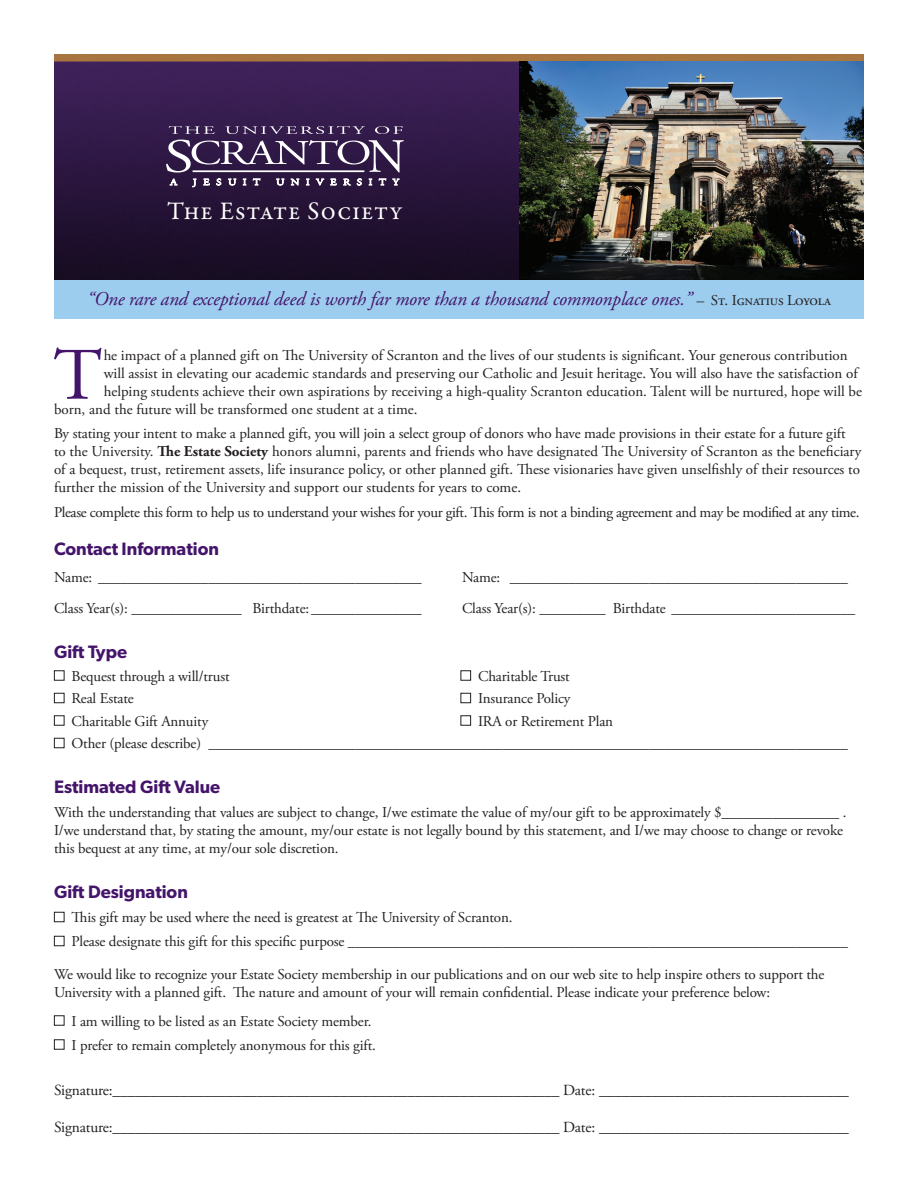
<style>
.page{position:relative;width:918px;height:1188px;background:#fff}
.page>*{position:absolute;margin:0;border:0;box-sizing:border-box;transform-origin:0 0}
.text{font:73.8px "Adobe Garamond Pro";color:#44146b}
.t1{font:25.35px "Garamond Premr Pro";letter-spacing:.035em;color:#fff}
.text-2{font:italic 19.5px "Adobe Garamond Pro";letter-spacing:-.01em;color:#44146b}
.head{font:600 18px "Gibson";color:#44146b}
.text-3{font:15.45px "Adobe Garamond Pro";letter-spacing:-.02em;color:#231f20}
.text-4{font:15px/18px "Adobe Garamond Pro";letter-spacing:-.01em;color:#231f20}
.s1{font-size:15px;color:#231f20}
.s2{font-style:normal;font-size:15px;color:#231f20}
.s3{font-weight:700}
</style>
<div class="page">
<img style="left:54px;top:54px;width:810px;height:226px">
<div style="left:54px;top:670px;width:10px;height:11px;border:1px solid #231f20"></div>
<div style="left:460px;top:670px;width:11px;height:11px;border:1px solid #231f20"></div>
<div style="left:54px;top:693px;width:10px;height:10px;border:1px solid #231f20"></div>
<div style="left:460px;top:693px;width:11px;height:10px;border:1px solid #231f20"></div>
<div style="left:54px;top:715px;width:10px;height:11px;border:1px solid #231f20"></div>
<div style="left:460px;top:715px;width:11px;height:11px;border:1px solid #231f20"></div>
<div style="left:54px;top:738px;width:10px;height:10px;border:1px solid #231f20"></div>
<div style="left:54px;top:912px;width:10px;height:10px;border:1px solid #231f20"></div>
<div style="left:54px;top:936px;width:10px;height:10px;border:1px solid #231f20"></div>
<div style="left:54px;top:1015px;width:10px;height:11px;border:1px solid #231f20"></div>
<div style="left:54px;top:1039px;width:10px;height:11px;border:1px solid #231f20"></div>
<img style="left:519px;top:62px;width:344px;height:218px">
<div style="left:54px;top:280px;width:810px;height:39px;background:#9cccee"></div>
<svg style="left:169px;top:126px;width:46px;height:8px"></svg>
<svg style="left:225px;top:126px;width:140px;height:8px"></svg>
<svg style="left:375px;top:126px;width:28px;height:8px"></svg>
<svg style="left:166px;top:140px;width:238px;height:48px;background:#59476a"></svg>
<p class="t1" style="left:167px;top:196px;width:237px">The Estate Society</p>
<p class="text-2" style="left:87px;top:287px;width:745px">“One rare and exceptional deed is worth far more than a thousand commonplace ones.” <span class="s1">–</span> <span class="s2">St. Ignatius Loyola</span></p>
<p class="text" style="left:53px;top:331px;width:50px">T</p>
<p class="text-4" style="left:104px;top:346px;width:746px">he impact of a planned gift on The University of Scranton and the lives of our students is significant. Your generous contribution</p>
<p class="text-4" style="left:104px;top:364px;width:756px">will assist in elevating our academic standards and preserving our Catholic and Jesuit heritage. You will also have the satisfaction of</p>
<p class="text-4" style="left:104px;top:382px;width:760px">helping students achieve their own aspirations by receiving a high-quality Scranton education. Talent will be nurtured, hope will be</p>
<p class="text-4" style="left:54px;top:400px;width:365px">born, and the future will be transformed one student at a time.</p>
<p class="text-4" style="left:54px;top:424px;width:809px">By stating your intent to make a planned gift, you will join a select group of donors who have made provisions in their estate for a future gift to the University. <span class="s3">The Estate Society</span> honors alumni, parents and friends who have designated The University of Scranton as the beneficiary of a bequest, trust, retirement assets, life insurance policy, or other planned gift. These visionaries have given unselfishly of their resources to further the mission of the University and support our students for years to come.</p>
<p class="text-4" style="left:54px;top:504px;width:807px">Please complete this form to help us to understand your wishes for your gift. This form is not a binding agreement and may be modified at any time.</p>
<p class="head" style="left:54px;top:538px;width:166px">Contact Information</p>
<p class="text-4" style="left:54px;top:568px;width:369px">Name: ____________________________________________</p>
<p class="text-4" style="left:462px;top:568px;width:387px">Name: ______________________________________________</p>
<p class="text-4" style="left:54px;top:600px;width:369px">Class Year(s): _______________ Birthdate: _______________</p>
<p class="text-4" style="left:462px;top:600px;width:395px">Class Year(s): _________ Birthdate _________________________</p>
<p class="head" style="left:54px;top:641px;width:75px">Gift Type</p>
<p class="text-4" style="left:72px;top:667px;width:160px">Bequest through a will/trust</p>
<p class="text-4" style="left:478px;top:667px;width:93px">Charitable Trust</p>
<p class="text-4" style="left:72px;top:690px;width:64px">Real Estate</p>
<p class="text-4" style="left:478px;top:690px;width:94px">Insurance Policy</p>
<p class="text-4" style="left:72px;top:712px;width:138px">Charitable Gift Annuity</p>
<p class="text-4" style="left:478px;top:712px;width:137px">IRA or Retirement Plan</p>
<p class="text-4" style="left:72px;top:735px;width:778px">Other (please describe) _______________________________________________________________________________________</p>
<p class="head" style="left:54px;top:776px;width:168px">Estimated Gift Value</p>
<p class="text-4" style="left:54px;top:804px;width:794px">With the understanding that values are subject to change, I/we estimate the value of my/our gift to be approximately $________________ .<br>I/we understand that, by stating the amount, my/our estate is not legally bound by this statement, and I/we may choose to change or revoke this bequest at any time, at my/our sole discretion.</p>
<p class="head" style="left:54px;top:881px;width:135px">Gift Designation</p>
<p class="text-4" style="left:72px;top:909px;width:443px">This gift may be used where the need is greatest at The University of Scranton.</p>
<p class="text-4" style="left:72px;top:933px;width:778px">Please designate this gift for this specific purpose ____________________________________________________________________</p>
<p class="text-4" style="left:54px;top:966px;width:772px">We would like to recognize your Estate Society membership in our publications and on our web site to help inspire others to support the<br>University with a planned gift. The nature and amount of your will remain confidential. Please indicate your preference below:</p>
<p class="text-4" style="left:72px;top:1012px;width:301px">I am willing to be listed as an Estate Society member.</p>
<p class="text-4" style="left:72px;top:1036px;width:306px">I prefer to remain completely anonymous for this gift.</p>
<p class="text-3" style="left:54px;top:1080px;width:797px">Signature:___________________________________________________________ Date: _________________________________</p>
<p class="text-3" style="left:54px;top:1118px;width:797px">Signature:___________________________________________________________ Date: _________________________________</p>
</div>
